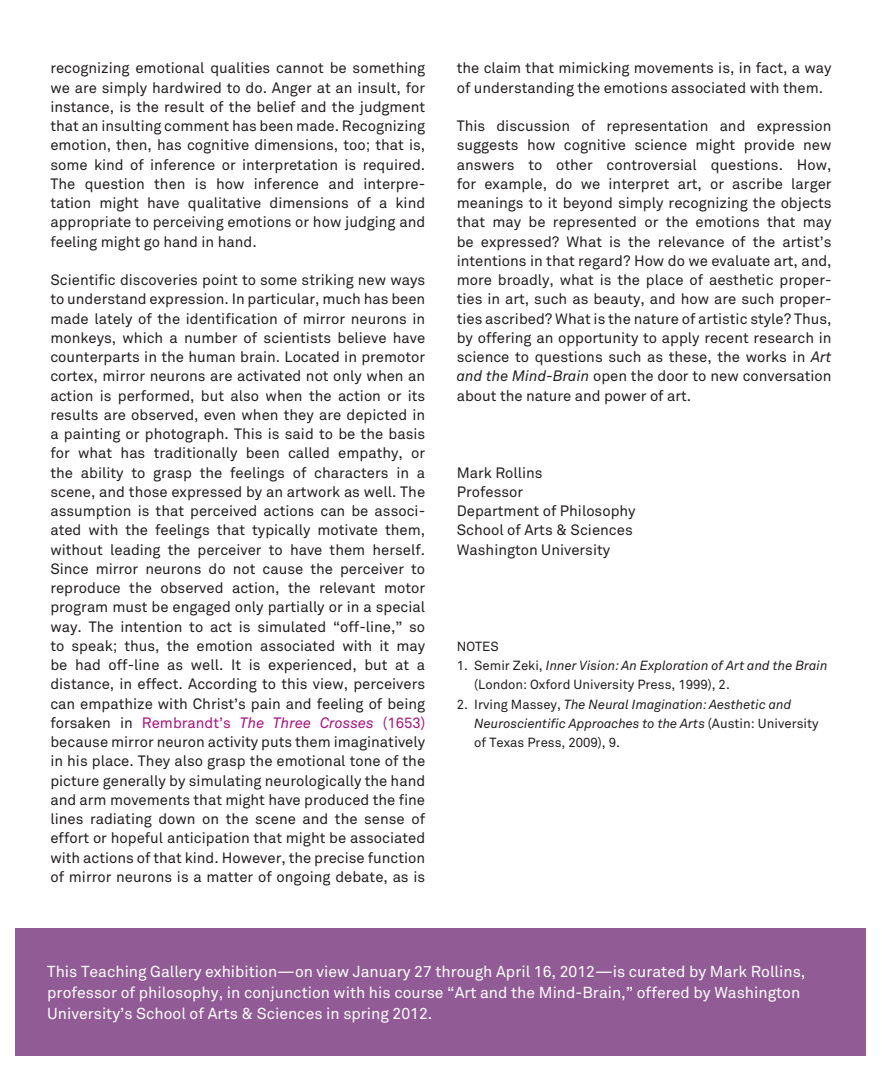
<style>
.page{position:relative;width:882px;height:1071px;background:#fff}
.page>*{position:absolute;margin:0;border:0;box-sizing:border-box;transform-origin:0 0}
.t1{font:15.75px/21px "Akkurat";color:#fff}
.t2{font:14.88px/19.2px "Akkurat";color:#231f20;text-align:justify}
.t3{font:italic 13.12px/19.2px "Akkurat";color:#231f20}
.t4{font:13.12px/19.2px "Akkurat";color:#231f20}
.s1{color:#a91381}
.s2{font-style:italic;color:#a91381}
.s3{font-style:italic}
.s4{font-style:normal}
</style>
<div class="page">
<div style="left:16px;top:928px;width:850px;height:127px;background:#915b95"></div>
<p class="t2" style="left:50px;top:59px;width:376px">recognizing emotional qualities cannot be something we are simply hardwired to do. Anger at an insult, for instance, is the result of the belief and the judgment that an insulting comment has been made. Recognizing emotion, then, has cognitive dimensions, too; that is, some kind of inference or interpretation is required.<br>The question then is how inference and interpre&shy;tation might have qualitative dimensions of a kind appropriate to perceiving emotions or how judging and feeling might go hand in hand.</p>
<p class="t2" style="left:50px;top:271px;width:376px">Scientific discoveries point to some striking new ways to understand expression. In particular, much has been made lately of the identification of mirror neurons in monkeys, which a number of scientists believe have counterparts in the human brain. Located in premotor cortex, mirror neurons are activated not only when an action is performed, but also when the action or its results are observed, even when they are depicted in a painting or photograph. This is said to be the basis for what has traditionally been called empathy, or the ability to grasp the feelings of characters in a scene, and those expressed by an artwork as well. The assumption is that perceived actions can be associ&shy;ated with the feelings that typically motivate them, without leading the perceiver to have them herself.<br>Since mirror neurons do not cause the perceiver to reproduce the observed action, the relevant motor program must be engaged only partially or in a special way. The intention to act is simulated “off-line,” so to speak; thus, the emotion associated with it may be had off-line as well. It is experienced, but at a distance, in effect. According to this view, perceivers can empathize with Christ’s pain and feeling of being forsaken in <span class="s1">Rembrandt’s</span> <span class="s2">The Three Crosses</span> <span class="s1">(1653) </span>because mirror neuron activity puts them imaginatively in his place. They also grasp the emotional tone of the picture generally by simulating neurologically the hand and arm movements that might have produced the fine lines radiating down on the scene and the sense of effort or hopeful anticipation that might be associated with actions of that kind. However, the precise function of mirror neurons is a matter of ongoing debate, as is</p>
<p class="t2" style="left:457px;top:59px;width:376px">the claim that mimicking movements is, in fact, a way of understanding the emotions associated with them.</p>
<p class="t2" style="left:457px;top:117px;width:376px">This discussion of representation and expression suggests how cognitive science might provide new answers to other controversial questions. How, for example, do we interpret art, or ascribe larger meanings to it beyond simply recognizing the objects that may be represented or the emotions that may be expressed? What is the relevance of the artist’s intentions in that regard? How do we evaluate art, and, more broadly, what is the place of aesthetic proper&shy;ties in art, such as beauty, and how are such proper&shy;ties ascribed? What is the nature of artistic style? Thus, by offering an opportunity to apply recent research in science to questions such as these, the works in <span class="s3">Art and the Mind-Brain</span> open the door to new conversation about the nature and power of art.</p>
<p class="t2" style="left:457px;top:463px;width:180px;text-align:left">Mark Rollins<br>Professor<br>Department of Philosophy<br>School of Arts &amp; Sciences<br>Washington University</p>
<p class="t4" style="left:457px;top:637px;width:44px">NOTES</p>
<p class="t4" style="left:474px;top:656px;width:355px;text-indent:-17px">1. Semir Zeki, <span class="s3">Inner Vision: An Exploration of Art and the Brain </span>(London: Oxford University Press, 1999), 2.</p>
<p class="t3" style="left:474px;top:694px;width:346px;text-indent:-17px"><span class="s4">2. Irving Massey,</span> The Neural Imagination: Aesthetic and<br>Neuroscientific Approaches to the Arts <span class="s4">(Austin: University of Texas Press, 2009), 9.</span></p>
<p class="t1" style="left:47px;top:961px;width:760px">This Teaching Gallery exhibition—on view January 27 through April 16, 2012—is curated by Mark Rollins, professor of philosophy, in conjunction with his course “Art and the Mind-Brain,” offered by Washington<br>University’s School of Arts &amp; Sciences in spring 2012.</p>
</div>
